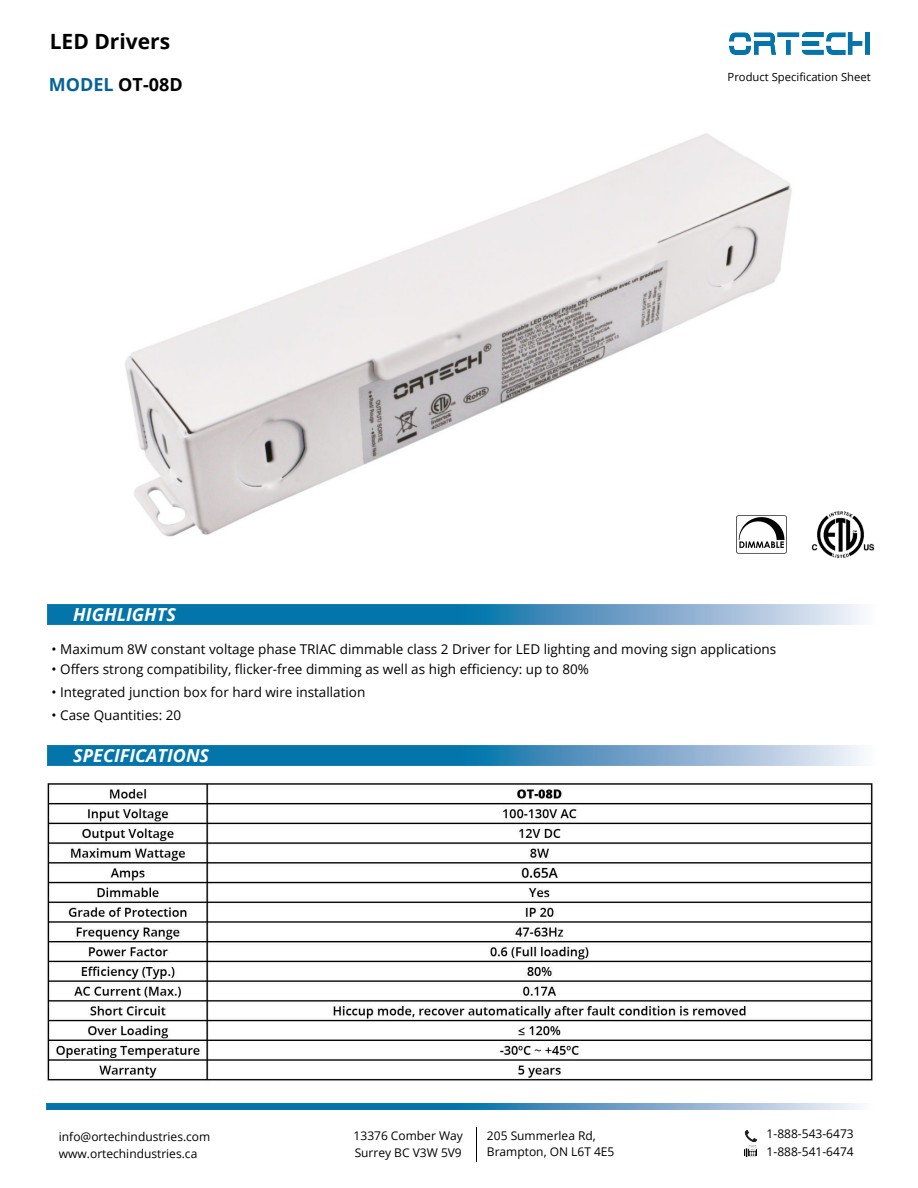
<style>
.page{position:relative;width:918px;height:1188px;background:#fff}
.page>*{position:absolute;margin:0;border:0;box-sizing:border-box;transform-origin:0 0}
.t1{font:700 21px "Open Sans";color:#000}
.t2{font:italic 700 18px "Open Sans";color:#fff}
.t3{font:700 18px "Open Sans";color:#04629a}
.t4{font:italic 700 18px "Open Sans";color:#fff}
.t5{font:13.5px "Open Sans";color:#000}
.t6{font:12px/18px "Open Sans";color:#000}
.t7{font:11.25px "Open Sans";color:#000}
.s1{color:#000}
</style>
<div class="page">
<img style="left:47px;top:32px;width:823px;height:714px">
<img style="left:729px;top:33px;width:141px;height:22px">
<img style="left:47px;top:605px;width:823px;height:19px">
<svg style="left:744px;top:1130px;width:13px;height:27px"></svg>
<img style="left:46px;top:1103px;width:814px;height:6px">
<img style="left:476px;top:1128px;width:1px;height:34px">
<img style="left:47px;top:746px;width:816px;height:19px">
<img style="left:811px;top:509px;width:64px;height:50px">
<img style="left:736px;top:509px;width:50px;height:50px">
<img style="left:47px;top:783px;width:826px;height:298px">
<h1 class="t1" style="left:50px;top:27px;width:122px">LED Drivers</h1>
<h2 class="t3" style="left:49px;top:72px;width:135px">MODEL <span class="s1">O</span><span class="s1">T-08D</span></h2>
<h2 class="t4" style="left:73px;top:602px;width:104px">HIGHLIGHTS</h2>
<p class="t7" style="left:728px;top:70px;width:145px">Product Specification Sheet</p>
<p class="t5" style="left:52px;top:639px;width:726px">• Maximum 8W constant voltage phase TRIAC dimmable class 2 Driver for LED lighting and moving sign applications</p>
<p class="t5" style="left:52px;top:660px;width:539px">• Offers strong compatibility, flicker-free dimming as well as high efficiency: up to 80%</p>
<p class="t5" style="left:52px;top:683px;width:315px">• Integrated junction box for hard wire installation</p>
<p class="t5" style="left:52px;top:706px;width:131px">• Case Quantities: 20</p>
<h2 class="t2" style="left:73px;top:743px;width:137px">SPECIFICATIONS</h2>
<p class="t6" style="left:354px;top:1126px;width:111px">13376 Comber Way<br>Surrey BC V3W 5V9</p>
<p class="t6" style="left:59px;top:1128px;width:153px;line-height:16.8px">info@ortechindustries.com www.ortechindustries.ca</p>
<p class="t6" style="left:487px;top:1127px;width:129px;line-height:16.8px">205 Summerlea Rd,<br>Brampton, ON L6T 4E5</p>
<p class="t6" style="left:767px;top:1125px;width:89px">1-888-543-6473<br>1-888-541-6474</p>
</div>
